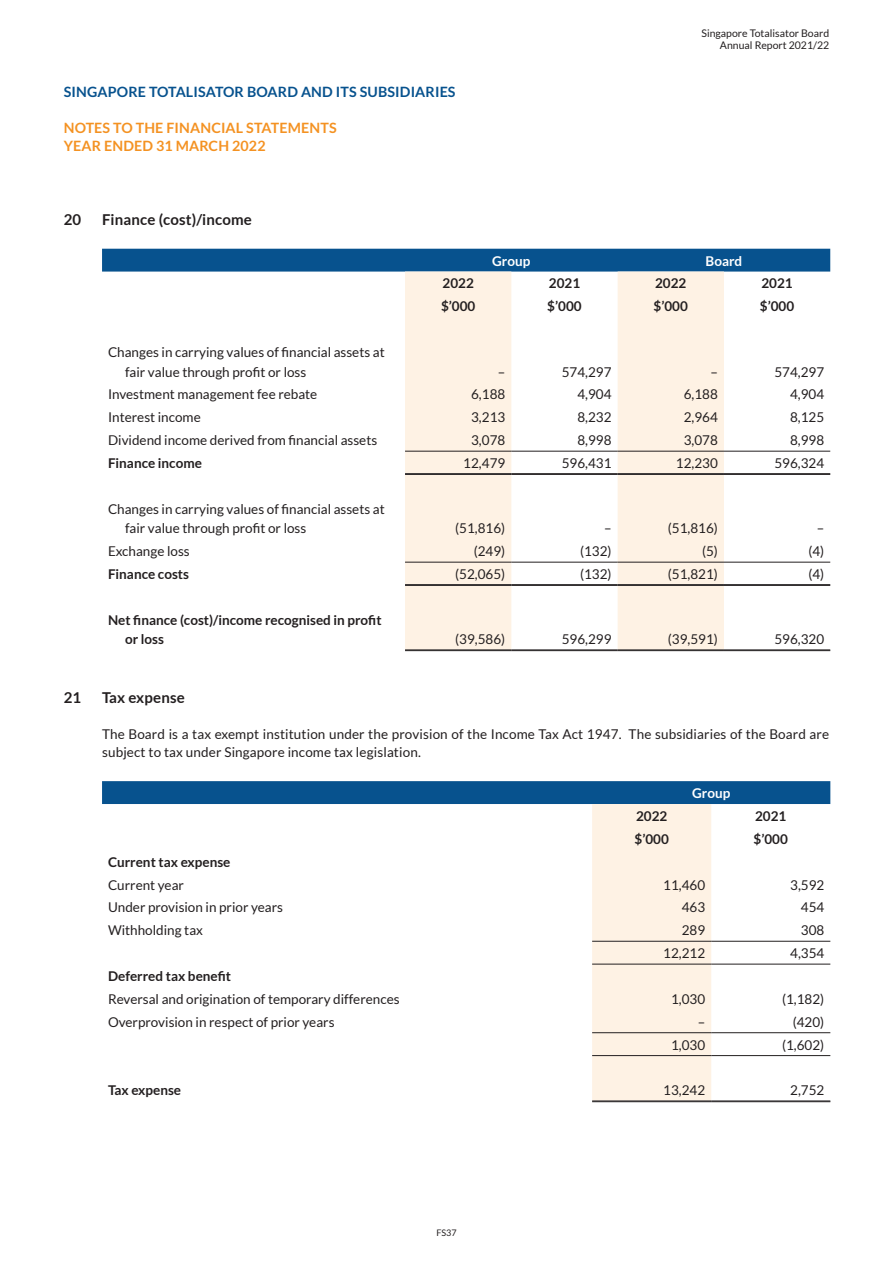
<style>
.page{position:relative;width:893px;height:1263px;background:#fff}
.page>*{position:absolute;margin:0;border:0;box-sizing:border-box;transform-origin:0 0}
.t1{font:700 15px "Lato";letter-spacing:.01em;color:#231f20}
.t2{font:700 14.25px/18px "Lato";letter-spacing:.01em;color:#f49222}
.t3{font:700 14.25px "Lato";letter-spacing:.01em;color:#07528e}
.t4{font:13.5px/19.5px "Lato";color:#231f20}
.Table_Text{font:700 13.5px/19.5px "Lato";color:#231f20}
.Table_Text-2{font:700 13.5px "Lato";color:#fff}
.t5{font:10.5px/12px "Lato";color:#231f20;text-align:right}
.t6{font:9px "Lato";color:#231f20}
</style>
<div class="page">
<div style="left:102px;top:249px;width:728px;height:23px;background:#07528e"></div>
<svg style="left:405px;top:272px;width:319px;height:378px;fill:#fef2e4"></svg>
<hr style="left:405px;top:451px;width:106px;height:1px;background:#231f20">
<hr style="left:511px;top:451px;width:107px;height:1px;background:#231f20">
<hr style="left:618px;top:451px;width:106px;height:1px;background:#231f20">
<hr style="left:724px;top:451px;width:106px;height:1px;background:#231f20">
<hr style="left:405px;top:473px;width:106px;height:1px;background:#231f20">
<hr style="left:405px;top:474px;width:106px;height:1px;background:#231f20">
<hr style="left:511px;top:473px;width:107px;height:1px;background:#231f20">
<hr style="left:511px;top:474px;width:107px;height:1px;background:#231f20">
<hr style="left:618px;top:473px;width:106px;height:1px;background:#231f20">
<hr style="left:618px;top:474px;width:106px;height:1px;background:#231f20">
<hr style="left:724px;top:473px;width:106px;height:1px;background:#231f20">
<hr style="left:724px;top:474px;width:106px;height:1px;background:#231f20">
<hr style="left:405px;top:584px;width:106px;height:1px;background:#231f20">
<hr style="left:405px;top:585px;width:106px;height:1px;background:#231f20">
<hr style="left:511px;top:584px;width:107px;height:1px;background:#231f20">
<hr style="left:511px;top:585px;width:107px;height:1px;background:#231f20">
<hr style="left:618px;top:584px;width:106px;height:1px;background:#231f20">
<hr style="left:618px;top:585px;width:106px;height:1px;background:#231f20">
<hr style="left:724px;top:584px;width:106px;height:1px;background:#231f20">
<hr style="left:724px;top:585px;width:106px;height:1px;background:#231f20">
<hr style="left:405px;top:650px;width:106px;height:1px;background:#231f20">
<hr style="left:511px;top:650px;width:107px;height:1px;background:#231f20">
<hr style="left:618px;top:650px;width:106px;height:1px;background:#231f20">
<hr style="left:724px;top:650px;width:106px;height:1px;background:#231f20">
<hr style="left:405px;top:562px;width:106px;height:1px;background:#231f20">
<hr style="left:511px;top:562px;width:107px;height:1px;background:#231f20">
<hr style="left:618px;top:562px;width:106px;height:1px;background:#231f20">
<hr style="left:724px;top:562px;width:106px;height:1px;background:#231f20">
<svg style="left:102px;top:781px;width:728px;height:320px"></svg>
<hr style="left:592px;top:964px;width:119px;height:1px;background:#231f20">
<hr style="left:711px;top:964px;width:119px;height:1px;background:#231f20">
<hr style="left:592px;top:1032px;width:119px;height:1px;background:#231f20">
<hr style="left:711px;top:1032px;width:119px;height:1px;background:#231f20">
<hr style="left:592px;top:1055px;width:119px;height:1px;background:#231f20">
<hr style="left:711px;top:1055px;width:119px;height:1px;background:#231f20">
<hr style="left:592px;top:941px;width:119px;height:1px;background:#231f20">
<hr style="left:711px;top:941px;width:119px;height:1px;background:#231f20">
<hr style="left:592px;top:1101px;width:119px;height:1px;background:#231f20">
<hr style="left:711px;top:1101px;width:119px;height:1px;background:#231f20">
<p class="t3" style="left:64px;top:83px;width:393px">SINGAPORE TOTALISATOR BOARD AND ITS SUBSIDIARIES</p>
<p class="t2" style="left:64px;top:118px;width:274px">NOTES TO THE FINANCIAL STATEMENTS<br>YEAR ENDED 31 MARCH 2022</p>
<p class="t1" style="left:64px;top:211px;width:19px">20</p>
<p class="t1" style="left:102px;top:211px;width:151px">Finance (cost)/income</p>
<p class="t5" style="left:701px;top:27px;width:129px">Singapore Totalisator Board<br>Annual Report 2021/22</p>
<p class="Table_Text-2" style="left:492px;top:253px;width:40px">Group</p>
<p class="Table_Text-2" style="left:706px;top:253px;width:38px">Board</p>
<p class="t4" style="left:125px;top:342px;width:261px;text-indent:-17px">Changes in carrying values of financial assets at fair value through profit or loss</p>
<p class="Table_Text" style="left:442px;top:274px;width:33px">2022</p>
<p class="Table_Text" style="left:549px;top:274px;width:33px">2021</p>
<p class="Table_Text" style="left:655px;top:274px;width:33px">2022</p>
<p class="Table_Text" style="left:761px;top:274px;width:33px">2021</p>
<p class="Table_Text" style="left:441px;top:296px;width:36px">$’000</p>
<p class="Table_Text" style="left:547px;top:296px;width:36px">$’000</p>
<p class="Table_Text" style="left:654px;top:296px;width:36px">$’000</p>
<p class="Table_Text" style="left:760px;top:296px;width:36px">$’000</p>
<p class="t4" style="left:498px;top:362px;width:9px">–</p>
<p class="t4" style="left:562px;top:362px;width:51px">574,297</p>
<p class="t4" style="left:710px;top:362px;width:9px">–</p>
<p class="t4" style="left:774px;top:362px;width:51px">574,297</p>
<p class="t4" style="left:108px;top:385px;width:211px">Investment management fee rebate</p>
<p class="t4" style="left:471px;top:385px;width:36px">6,188</p>
<p class="t4" style="left:577px;top:385px;width:36px">4,904</p>
<p class="t4" style="left:684px;top:385px;width:36px">6,188</p>
<p class="t4" style="left:790px;top:385px;width:36px">4,904</p>
<p class="t4" style="left:108px;top:408px;width:94px">Interest income</p>
<p class="t4" style="left:471px;top:408px;width:36px">3,213</p>
<p class="t4" style="left:577px;top:408px;width:36px">8,232</p>
<p class="t4" style="left:684px;top:408px;width:36px">2,964</p>
<p class="t4" style="left:790px;top:408px;width:36px">8,125</p>
<p class="t4" style="left:108px;top:430px;width:271px">Dividend income derived from financial assets</p>
<p class="t4" style="left:471px;top:430px;width:36px">3,078</p>
<p class="t4" style="left:577px;top:430px;width:36px">8,998</p>
<p class="t4" style="left:684px;top:430px;width:36px">3,078</p>
<p class="t4" style="left:790px;top:430px;width:36px">8,998</p>
<p class="Table_Text" style="left:108px;top:453px;width:95px">Finance income</p>
<p class="t4" style="left:463px;top:453px;width:44px">12,479</p>
<p class="t4" style="left:562px;top:453px;width:51px">596,431</p>
<p class="t4" style="left:676px;top:453px;width:44px">12,230</p>
<p class="t4" style="left:774px;top:453px;width:51px">596,324</p>
<p class="t4" style="left:125px;top:499px;width:261px;text-indent:-17px">Changes in carrying values of financial assets at fair value through profit or loss</p>
<p class="t4" style="left:455px;top:518px;width:52px">(51,816)</p>
<p class="t4" style="left:604px;top:518px;width:9px">–</p>
<p class="t4" style="left:668px;top:518px;width:52px">(51,816)</p>
<p class="t4" style="left:817px;top:518px;width:9px">–</p>
<p class="t4" style="left:108px;top:541px;width:83px">Exchange loss</p>
<p class="t4" style="left:474px;top:541px;width:33px">(249)</p>
<p class="t4" style="left:580px;top:541px;width:33px">(132)</p>
<p class="t4" style="left:702px;top:541px;width:17px">(5)</p>
<p class="t4" style="left:808px;top:541px;width:17px">(4)</p>
<p class="Table_Text" style="left:108px;top:564px;width:83px">Finance costs</p>
<p class="t4" style="left:455px;top:564px;width:52px">(52,065)</p>
<p class="t4" style="left:580px;top:564px;width:33px">(132)</p>
<p class="t4" style="left:668px;top:564px;width:52px">(51,821)</p>
<p class="t4" style="left:808px;top:564px;width:17px">(4)</p>
<p class="Table_Text" style="left:125px;top:610px;width:258px;text-indent:-17px">Net finance (cost)/income recognised in profit or loss</p>
<p class="t4" style="left:455px;top:629px;width:52px">(39,586)</p>
<p class="t4" style="left:562px;top:629px;width:51px">596,299</p>
<p class="t4" style="left:668px;top:629px;width:52px">(39,591)</p>
<p class="t4" style="left:774px;top:629px;width:51px">596,320</p>
<p class="t1" style="left:64px;top:689px;width:19px">21</p>
<p class="t1" style="left:102px;top:689px;width:84px">Tax expense</p>
<p class="t4" style="left:102px;top:725px;width:729px;line-height:18px">The Board is a tax exempt institution under the provision of the Income Tax Act 1947. The subsidiaries of the Board are subject to tax under Singapore income tax legislation.</p>
<p class="Table_Text-2" style="left:692px;top:785px;width:40px">Group</p>
<p class="Table_Text" style="left:636px;top:806px;width:33px">2022</p>
<p class="Table_Text" style="left:755px;top:806px;width:33px">2021</p>
<p class="Table_Text" style="left:634px;top:829px;width:36px">$’000</p>
<p class="Table_Text" style="left:754px;top:829px;width:36px">$’000</p>
<p class="Table_Text" style="left:108px;top:852px;width:124px">Current tax expense</p>
<p class="t4" style="left:108px;top:875px;width:77px">Current year</p>
<p class="t4" style="left:663px;top:875px;width:44px">11,460</p>
<p class="t4" style="left:790px;top:875px;width:36px">3,592</p>
<p class="t4" style="left:108px;top:898px;width:176px">Under provision in prior years</p>
<p class="t4" style="left:682px;top:898px;width:25px">463</p>
<p class="t4" style="left:801px;top:898px;width:25px">454</p>
<p class="t4" style="left:108px;top:920px;width:96px">Withholding tax</p>
<p class="t4" style="left:682px;top:920px;width:25px">289</p>
<p class="t4" style="left:801px;top:920px;width:25px">308</p>
<p class="t4" style="left:663px;top:943px;width:44px">12,212</p>
<p class="t4" style="left:790px;top:943px;width:36px">4,354</p>
<p class="Table_Text" style="left:108px;top:966px;width:125px">Deferred tax benefit</p>
<p class="t4" style="left:108px;top:989px;width:293px">Reversal and origination of temporary differences</p>
<p class="t4" style="left:671px;top:989px;width:36px">1,030</p>
<p class="t4" style="left:782px;top:989px;width:44px">(1,182)</p>
<p class="t4" style="left:108px;top:1012px;width:228px">Overprovision in respect of prior years</p>
<p class="t4" style="left:698px;top:1012px;width:9px">–</p>
<p class="t4" style="left:793px;top:1012px;width:33px">(420)</p>
<p class="t4" style="left:671px;top:1035px;width:36px">1,030</p>
<p class="t4" style="left:782px;top:1035px;width:44px">(1,602)</p>
<p class="Table_Text" style="left:108px;top:1080px;width:75px">Tax expense</p>
<p class="t4" style="left:663px;top:1080px;width:44px">13,242</p>
<p class="t4" style="left:790px;top:1080px;width:36px">2,752</p>
<p class="t6" style="left:436px;top:1228px;width:22px">FS37</p>
</div>
